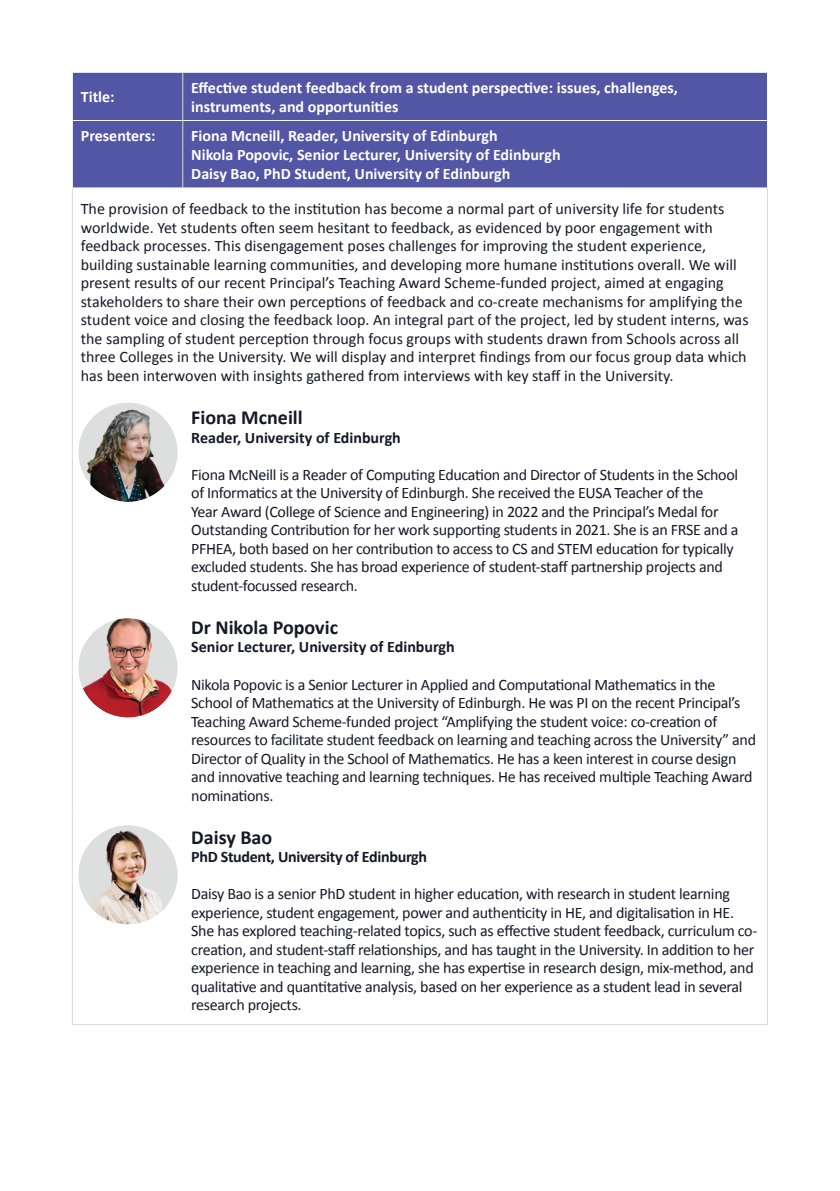
<style>
.page{position:relative;width:840px;height:1191px;background:#fff}
.page>*{position:absolute;margin:0;border:0;box-sizing:border-box;transform-origin:0 0}
.t1{font:700 20px "Calibri";color:#171727}
.t2{font:16px/18.4px "Calibri";letter-spacing:-.02em;color:#171727}
.t3{font:16px/18.4px "Calibri";color:#171727}
.t4{font:700 16px/19.2px "Calibri";color:#fff}
.t5{font:700 16px "Calibri";color:#171727}
.t6{font:700 16px "Calibri";letter-spacing:-.02em;color:#171727}
</style>
<div class="page">
<div style="left:73px;top:73px;width:693px;height:115px;background:#5356a5"></div>
<hr style="left:182px;top:73px;width:1px;height:47px;background:#dad9d9">
<hr style="left:182px;top:121px;width:1px;height:67px;background:#dad9d9">
<hr style="left:72px;top:120px;width:111px;height:1px;background:#f7f7fb">
<hr style="left:183px;top:120px;width:583px;height:1px;background:#f7f7fb">
<hr style="left:72px;top:188px;width:111px;height:1px;background:#f7f7fb">
<hr style="left:183px;top:188px;width:584px;height:1px;background:#f7f7fb">
<hr style="left:72px;top:188px;width:1px;height:207px;background:#dad9d9">
<hr style="left:766px;top:188px;width:1px;height:207px;background:#dad9d9">
<hr style="left:72px;top:395px;width:1px;height:210px;background:#dad9d9">
<hr style="left:766px;top:395px;width:1px;height:210px;background:#dad9d9">
<hr style="left:72px;top:605px;width:1px;height:209px;background:#dad9d9">
<hr style="left:766px;top:605px;width:1px;height:209px;background:#dad9d9">
<hr style="left:72px;top:814px;width:1px;height:210px;background:#dad9d9">
<hr style="left:766px;top:814px;width:1px;height:210px;background:#dad9d9">
<hr style="left:72px;top:1024px;width:111px;height:1px;background:#dad9d9">
<hr style="left:183px;top:1024px;width:584px;height:1px;background:#dad9d9">
<img style="left:78px;top:403px;width:99px;height:99px;border-radius:50px">
<img style="left:78px;top:618px;width:99px;height:99px;border-radius:50px">
<img style="left:78px;top:825px;width:99px;height:99px;border-radius:50px">
<p class="t4" style="left:81px;top:87px;width:35px">Title:</p>
<p class="t4" style="left:191px;top:77px;width:488px">Effective student feedback from a student perspective: issues, challenges, instruments, and opportunities</p>
<p class="t4" style="left:81px;top:125px;width:76px">Presenters:</p>
<p class="t4" style="left:191px;top:125px;width:370px">Fiona Mcneill, Reader, University of Edinburgh<br>Nikola Popovic, Senior Lecturer, University of Edinburgh<br>Daisy Bao, PhD Student, University of Edinburgh</p>
<p class="t3" style="left:81px;top:199px;width:669px">The provision of feedback to the institution has become a normal part of university life for students worldwide. Yet students often seem hesitant to feedback, as evidenced by poor engagement with feedback processes. This disengagement poses challenges for improving the student experience, building sustainable learning communities, and developing more humane institutions overall. We will present results of our recent Principal’s Teaching Award Scheme-funded project, aimed at engaging stakeholders to share their own perceptions of feedback and co-create mechanisms for amplifying the student voice and closing the feedback loop. An integral part of the project, led by student interns, was the sampling of student perception through focus groups with students drawn from Schools across all three Colleges in the University. We will display and interpret findings from our focus group data which has been interwoven with insights gathered from interviews with key staff in the University.</p>
<p class="t1" style="left:191px;top:403px;width:113px">Fiona Mcneill</p>
<p class="t5" style="left:191px;top:426px;width:211px">Reader, University of Edinburgh</p>
<p class="t2" style="left:191px;top:464px;width:548px">Fiona McNeill is a Reader of Computing Education and Director of Students in the School of Informatics at the University of Edinburgh. She received the EUSA Teacher of the<br>Year Award (College of Science and Engineering) in 2022 and the Principal’s Medal for Outstanding Contribution for her work supporting students in 2021. She is an FRSE and a PFHEA, both based on her contribution to access to CS and STEM education for typically excluded students. She has broad experience of student-staff partnership projects and student-focussed research.</p>
<p class="t1" style="left:191px;top:613px;width:148px">Dr Nikola Popovic</p>
<p class="t5" style="left:191px;top:636px;width:265px">Senior Lecturer, University of Edinburgh</p>
<p class="t2" style="left:191px;top:674px;width:566px">Nikola Popovic is a Senior Lecturer in Applied and Computational Mathematics in the School of Mathematics at the University of Edinburgh. He was PI on the recent Principal’s Teaching Award Scheme-funded project “Amplifying the student voice: co-creation of resources to facilitate student feedback on learning and teaching across the University” and Director of Quality in the School of Mathematics. He has a keen interest in course design and innovative teaching and learning techniques. He has received multiple Teaching Award nominations.</p>
<p class="t1" style="left:191px;top:823px;width:82px">Daisy Bao</p>
<p class="t6" style="left:191px;top:845px;width:237px">PhD Student, University of Edinburgh</p>
<p class="t2" style="left:191px;top:884px;width:567px">Daisy Bao is a senior PhD student in higher education, with research in student learning experience, student engagement, power and authenticity in HE, and digitalisation in HE.<br>She has explored teaching-related topics, such as effective student feedback, curriculum co&shy;creation, and student-staff relationships, and has taught in the University. In addition to her experience in teaching and learning, she has expertise in research design, mix-method, and qualitative and quantitative analysis, based on her experience as a student lead in several research projects.</p>
</div>
